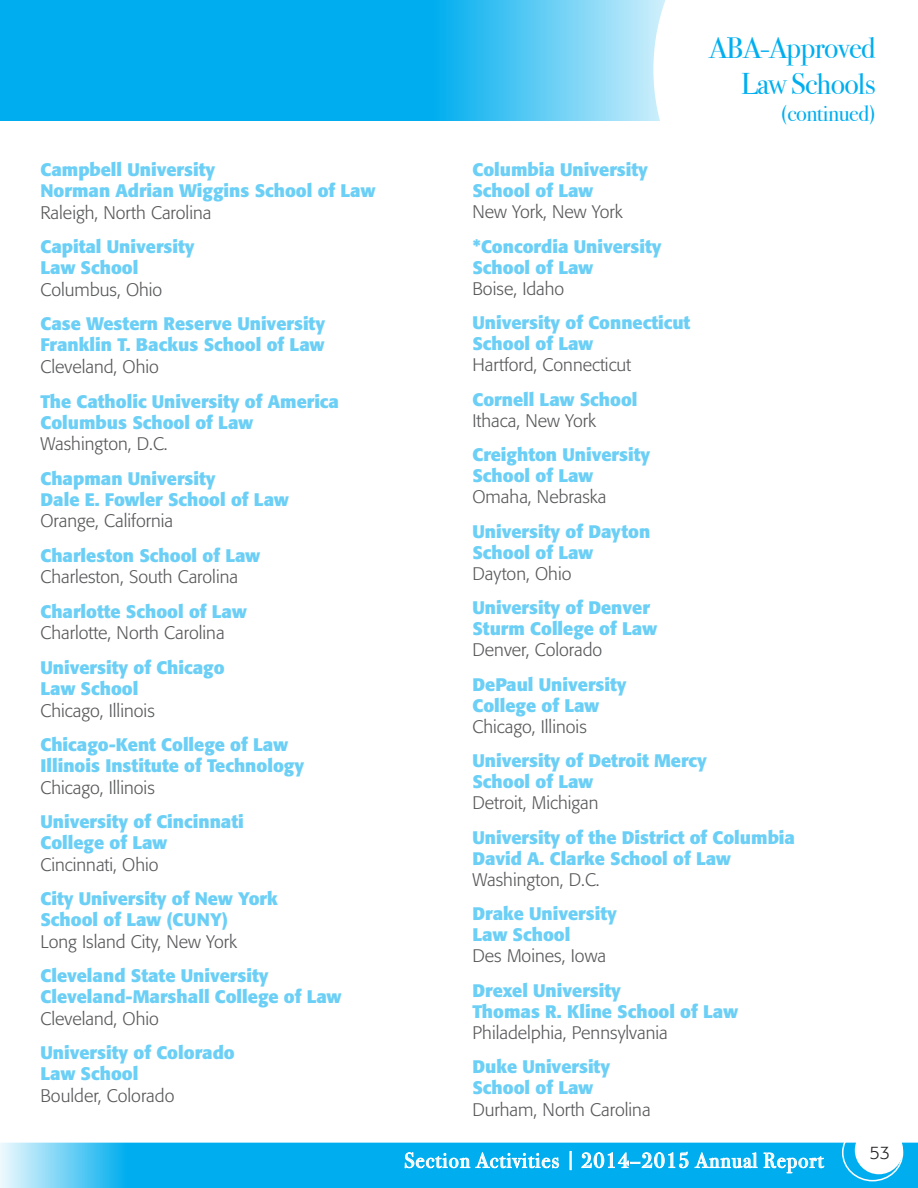
<style>
.page{position:relative;width:918px;height:1188px;background:#fff}
.page>*{position:absolute;margin:0;border:0;box-sizing:border-box;transform-origin:0 0}
.t1{font:30px "Bodoni Svty Two ITCTT Book";letter-spacing:-.02em;color:#00aeef}
.t2{font:22.5px "Bodoni Svty Two ITCTT Book";letter-spacing:-.02em;color:#00aeef}
.t3{font:21px "Bodoni Svty Two ITCTT Book";letter-spacing:.05em;color:#fff}
.t4{font:700 18px/21.3px "Formata";color:#6bcff6}
.t5{font:300 18px/21.6px "Formata";color:#57585a}
.t6{font:300 18px "Formata";color:#231f20}
.s1{font-weight:300;color:#57585a}
.s2{font-weight:700;color:#6bcff6}
</style>
<div class="page">
<svg style="left:0;top:0;width:653px;height:121px;background:#21b8f0"></svg>
<svg style="left:653px;top:0;width:13px;height:121px"></svg>
<svg style="left:0;top:1143px;width:918px;height:45px;background:#25b9f1"></svg>
<p class="t4" style="left:40px;top:159px;width:336px">Campbell University<br>Norman Adrian Wiggins School of Law<br><span class="s1">Raleigh, North Carolina</span></p>
<p class="t4" style="left:40px;top:236px;width:156px">Capital University<br>Law School<br><span class="s1">Columbus, Ohio</span></p>
<p class="t4" style="left:40px;top:313px;width:286px;text-align:justify">Case Western Reserve University Franklin T. Backus School of Law <span class="s1">Cleveland, Ohio</span></p>
<p class="t4" style="left:40px;top:390px;width:300px">The Catholic University of America<br>Columbus School of Law<br><span class="s1">Washington, D.C.</span></p>
<p class="t4" style="left:40px;top:468px;width:250px">Chapman University<br>Dale E. Fowler School of Law<br><span class="s1">Orange, California</span></p>
<p class="t5" style="left:40px;top:545px;width:221px"><span class="s2">Charleston School of Law<br></span>Charleston, South Carolina</p>
<p class="t5" style="left:40px;top:601px;width:208px"><span class="s2">Charlotte School of Law<br></span>Charlotte, North Carolina</p>
<p class="t4" style="left:40px;top:657px;width:186px">University of Chicago<br>Law School<br><span class="s1">Chicago, Illinois</span></p>
<p class="t4" style="left:40px;top:734px;width:265px">Chicago-Kent College of Law<br>Illinois Institute of Technology<br><span class="s1">Chicago, Illinois</span></p>
<p class="t4" style="left:40px;top:811px;width:205px">University of Cincinnati<br>College of Law<br><span class="s1">Cincinnati, Ohio</span></p>
<p class="t4" style="left:40px;top:888px;width:239px">City University of New York<br>School of Law (CUNY)<br><span class="s1">Long Island City, New York</span></p>
<p class="t4" style="left:40px;top:965px;width:303px">Cleveland State University<br>Cleveland-Marshall College of Law<br><span class="s1">Cleveland, Ohio</span></p>
<p class="t4" style="left:40px;top:1042px;width:196px">University of Colorado<br>Law School<br><span class="s1">Boulder, Colorado</span></p>
<p class="t1" style="left:709px;top:23px;width:168px">ABA-Approved</p>
<p class="t1" style="left:741px;top:59px;width:136px">Law Schools</p>
<p class="t2" style="left:781px;top:95px;width:96px">(continued)</p>
<p class="t4" style="left:472px;top:159px;width:177px">Columbia University<br>School of Law<br><span class="s1">New York, New York</span></p>
<p class="t4" style="left:472px;top:236px;width:191px">*Concordia University<br>School of Law<br><span class="s1">Boise, Idaho</span></p>
<p class="t4" style="left:472px;top:312px;width:219px">University of Connecticut<br>School of Law<br><span class="s1">Hartford, Connecticut</span></p>
<p class="t4" style="left:472px;top:389px;width:167px">Cornell Law School<br><span class="s1">Ithaca, New York</span></p>
<p class="t4" style="left:472px;top:444px;width:179px">Creighton University<br>School of Law<br><span class="s1">Omaha, Nebraska</span></p>
<p class="t4" style="left:472px;top:521px;width:179px">University of Dayton<br>School of Law<br><span class="s1">Dayton, Ohio</span></p>
<p class="t4" style="left:472px;top:597px;width:186px">University of Denver<br>Sturm College of Law<br><span class="s1">Denver, Colorado</span></p>
<p class="t4" style="left:472px;top:674px;width:156px">DePaul University<br>College of Law<br><span class="s1">Chicago, Illinois</span></p>
<p class="t4" style="left:472px;top:750px;width:236px">University of Detroit Mercy<br>School of Law<br><span class="s1">Detroit, Michigan</span></p>
<p class="t4" style="left:472px;top:827px;width:324px">University of the District of Columbia<br>David A. Clarke School of Law<br><span class="s1">Washington, D.C.</span></p>
<p class="t4" style="left:472px;top:903px;width:146px">Drake University<br>Law School<br><span class="s1">Des Moines, Iowa</span></p>
<p class="t4" style="left:472px;top:980px;width:267px">Drexel University<br>Thomas R. Kline School of Law<br><span class="s1">Philadelphia, Pennsylvania</span></p>
<p class="t4" style="left:472px;top:1056px;width:180px">Duke University<br>School of Law<br><span class="s1">Durham, North Carolina</span></p>
<p class="t3" style="left:404px;top:1143px;width:421px">Section Activities | 2014–2015 Annual Report</p>
<p class="t6" style="left:870px;top:1142px;width:22px">53</p>
</div>
